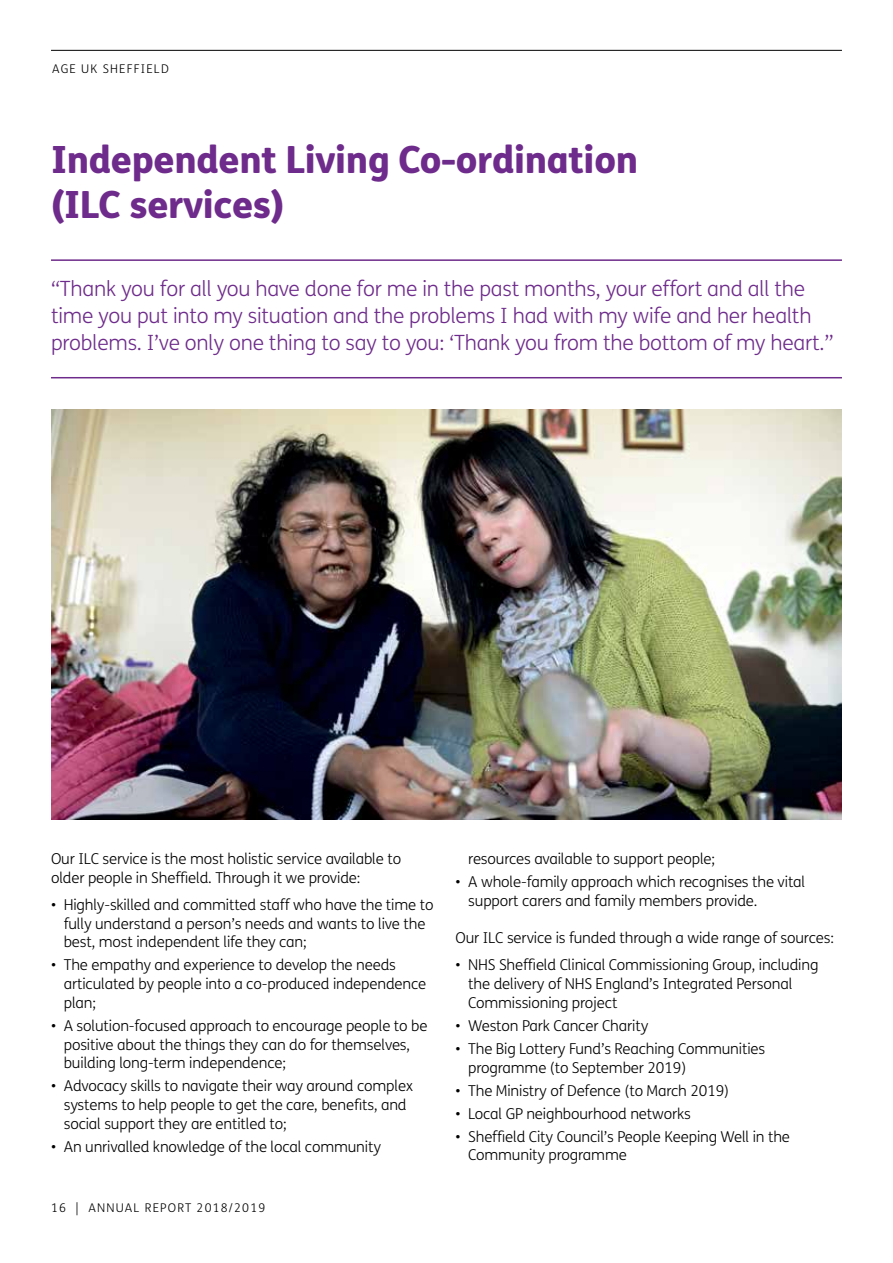
<style>
.page{position:relative;width:893px;height:1263px;background:#fff}
.page>*{position:absolute;margin:0;border:0;box-sizing:border-box;transform-origin:0 0}
.t1{font:800 37.5px/45px "FS Me";letter-spacing:-.01em;color:#6e2b8b}
.t2{font:300 21px/27px "FS Me";letter-spacing:-.01em;color:#6e2b8b}
.t3{font:300 15px/18.8px "FS Me";letter-spacing:-.01em;color:#000}
.t4{font:300 12px "FS Me";letter-spacing:.1em;color:#000}
</style>
<div class="page">
<hr style="left:51px;top:50px;width:791px;height:1px;background:#000">
<img style="left:51px;top:409px;width:791px;height:411px">
<hr style="left:51px;top:259px;width:791px;height:2px;background:#6e2b8b">
<hr style="left:51px;top:377px;width:791px;height:1px;background:#6e2b8b">
<p class="t4" style="left:52px;top:61px;width:118px">AGE UK SHEFFIELD</p>
<h1 class="t1" style="left:51px;top:135px;width:589px">Independent Living Co-ordination (ILC services)</h1>
<p class="t2" style="left:51px;top:275px;width:784px">“Thank you for all you have done for me in the past months, your effort and all the time you put into my situation and the problems I had with my wife and her health problems. I’ve only one thing to say to you: ‘Thank you from the bottom of my heart.”</p>
<p class="t3" style="left:51px;top:849px;width:352px">Our ILC service is the most holistic service available to older people in Sheffield. Through it we provide:</p>
<p class="t3" style="left:64px;top:895px;width:371px;text-indent:-13px">• Highly-skilled and committed staff who have the time to fully understand a person’s needs and wants to live the best, most independent life they can;</p>
<p class="t3" style="left:64px;top:955px;width:364px;text-indent:-13px">• The empathy and experience to develop the needs articulated by people into a co-produced independence plan;</p>
<p class="t3" style="left:64px;top:1016px;width:365px;text-indent:-13px">• A solution-focused approach to encourage people to be positive about the things they can do for themselves, building long-term independence;</p>
<p class="t3" style="left:64px;top:1076px;width:351px;text-indent:-13px">• Advocacy skills to navigate their way around complex systems to help people to get the care, benefits, and social support they are entitled to;</p>
<p class="t3" style="left:51px;top:1137px;width:331px">• An unrivalled knowledge of the local community</p>
<p class="t4" style="left:51px;top:1200px;width:216px">16 | ANNUAL REPORT 2018/2019</p>
<p class="t3" style="left:468px;top:849px;width:248px">resources available to support people;</p>
<p class="t3" style="left:468px;top:872px;width:338px;text-indent:-13px">• A whole-family approach which recognises the vital support carers and family members provide.</p>
<p class="t3" style="left:455px;top:928px;width:380px">Our ILC service is funded through a wide range of sources:</p>
<p class="t3" style="left:468px;top:955px;width:352px;text-indent:-13px">• NHS Sheffield Clinical Commissioning Group, including the delivery of NHS England’s Integrated Personal<br>Commissioning project</p>
<p class="t3" style="left:455px;top:1016px;width:194px">• Weston Park Cancer Charity</p>
<p class="t3" style="left:468px;top:1039px;width:298px;text-indent:-13px">• The Big Lottery Fund’s Reaching Communities programme (to September 2019)</p>
<p class="t3" style="left:455px;top:1080px;width:275px">• The Ministry of Defence (to March 2019)</p>
<p class="t3" style="left:455px;top:1103px;width:237px">• Local GP neighbourhood networks</p>
<p class="t3" style="left:468px;top:1126px;width:323px;text-indent:-13px">• Sheffield City Council’s People Keeping Well in the<br>Community programme</p>
</div>
